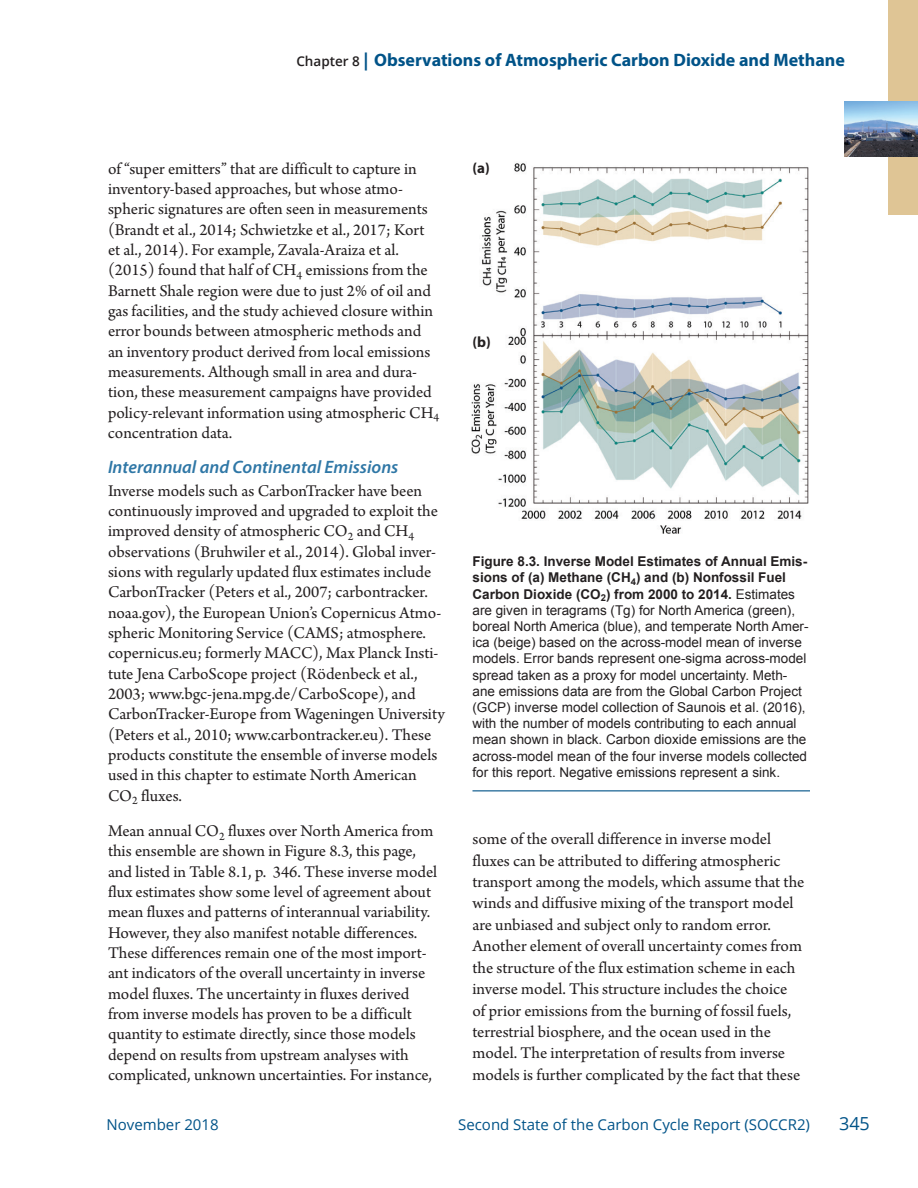
<style>
.page{position:relative;width:918px;height:1188px;background:#fff}
.page>*{position:absolute;margin:0;border:0;box-sizing:border-box;transform-origin:0 0}
.t1{font:700 18px "Myriad Pro";color:#005388}
.t2{font:italic 600 18px "Myriad Pro";color:#2f77a6}
.t3{font:18px "Open Sans";color:#005388}
.t4{font:17.25px/20.4px "Arno Pro";color:#231f20}
.t5{font:15px "Open Sans";color:#005388}
.t6{font:700 15px "Myriad Pro";color:#231f20}
.t7{font:13.5px/16.2px "Arial";color:#231f20}
.s1{font-family:"Open Sans";font-weight:600;font-size:13.5px;color:#231f20}
.s2{font-weight:700}
</style>
<div class="page">
<div style="left:888px;top:0;width:30px;height:215px;background:#dfc595"></div>
<img style="left:845px;top:101px;width:73px;height:56px">
<img style="left:471px;top:163px;width:338px;height:371px">
<hr style="left:472px;top:790px;width:338px;height:1px;background:#005388">
<p class="t1" style="left:296px;top:48px;width:550px"><span class="s1">Chapter 8</span> | Observations of Atmospheric Carbon Dioxide and Methane</p>
<p class="t4" style="left:108px;top:159px;width:333px">of “super emitters” that are difficult to capture in inventory-based approaches, but whose atmo&shy;spheric signatures are often seen in measurements (Brandt et al., 2014; Schwietzke et al., 2017; Kort et al., 2014). For example, Zavala-Araiza et al. (2015) found that half of CH<sub>4</sub> emissions from the Barnett Shale region were due to just 2% of oil and gas facilities, and the study achieved closure within error bounds between atmospheric methods and an inventory product derived from local emissions measurements. Although small in area and dura&shy;tion, these measurement campaigns have provided policy-relevant information using atmospheric CH<sub>4 </sub>concentration data.</p>
<p class="t2" style="left:108px;top:456px;width:292px">Interannual and Continental Emissions</p>
<p class="t4" style="left:108px;top:481px;width:338px">Inverse models such as CarbonTracker have been continuously improved and upgraded to exploit the improved density of atmospheric CO<sub>2</sub> and CH<sub>4 </sub>observations (Bruhwiler et al., 2014). Global inver&shy;sions with regularly updated flux estimates include CarbonTracker (Peters et al., 2007; carbontracker. noaa.gov), the European Union’s Copernicus Atmo&shy;spheric Monitoring Service (CAMS; atmosphere. copernicus.eu; formerly MACC), Max Planck Insti&shy;tute Jena CarboScope project (Rödenbeck et al., 2003; www.bgc-jena.mpg.de/CarboScope), and CarbonTracker-Europe from Wageningen University (Peters et al., 2010; www.carbontracker.eu). These products constitute the ensemble of inverse models used in this chapter to estimate North American CO<sub>2</sub> fluxes.</p>
<p class="t4" style="left:108px;top:822px;width:331px">Mean annual CO<sub>2</sub> fluxes over North America from this ensemble are shown in Figure 8.3, this page, and listed in Table 8.1, p. 346. These inverse model flux estimates show some level of agreement about mean fluxes and patterns of interannual variability.<br>However, they also manifest notable differences.<br>These differences remain one of the most import&shy;ant indicators of the overall uncertainty in inverse model fluxes. The uncertainty in fluxes derived from inverse models has proven to be a difficult quantity to estimate directly, since those models depend on results from upstream analyses with complicated, unknown uncertainties. For instance,</p>
<p class="t4" style="left:472px;top:829px;width:333px;line-height:21.5px">some of the overall difference in inverse model fluxes can be attributed to differing atmospheric transport among the models, which assume that the winds and diffusive mixing of the transport model are unbiased and subject only to random error.<br>Another element of overall uncertainty comes from the structure of the flux estimation scheme in each inverse model. This structure includes the choice of prior emissions from the burning of fossil fuels, terrestrial biosphere, and the ocean used in the model. The interpretation of results from inverse models is further complicated by the fact that these</p>
<p class="t6" style="left:472px;top:158px;width:19px">(a)</p>
<p class="t6" style="left:472px;top:332px;width:20px">(b)</p>
<p class="t7" style="left:472px;top:554px;width:338px"><span class="s2">Figure 8.3. Inverse Model Estimates of Annual Emis&shy;sions of (a) Methane (CH</span><sub>4</sub><span class="s2">) and (b) Nonfossil Fuel Carbon Dioxide (CO</span><sub>2</sub><span class="s2">) from 2000 to 2014.</span> Estimates are given in teragrams (Tg) for North America (green), boreal North America (blue), and temperate North Amer&shy;ica (beige) based on the across-model mean of inverse models. Error bands represent one-sigma across-model spread taken as a proxy for model uncertainty. Meth&shy;ane emissions data are from the Global Carbon Project (GCP) inverse model collection of Saunois et al. (2016), with the number of models contributing to each annual mean shown in black. Carbon dioxide emissions are the across-model mean of the four inverse models collected for this report. Negative emissions represent a sink.</p>
<p class="t5" style="left:107px;top:1114px;width:114px">November 2018</p>
<p class="t5" style="left:458px;top:1114px;width:353px">Second State of the Carbon Cycle Report (SOCCR2)</p>
<p class="t3" style="left:839px;top:1111px;width:32px">345</p>
</div>
